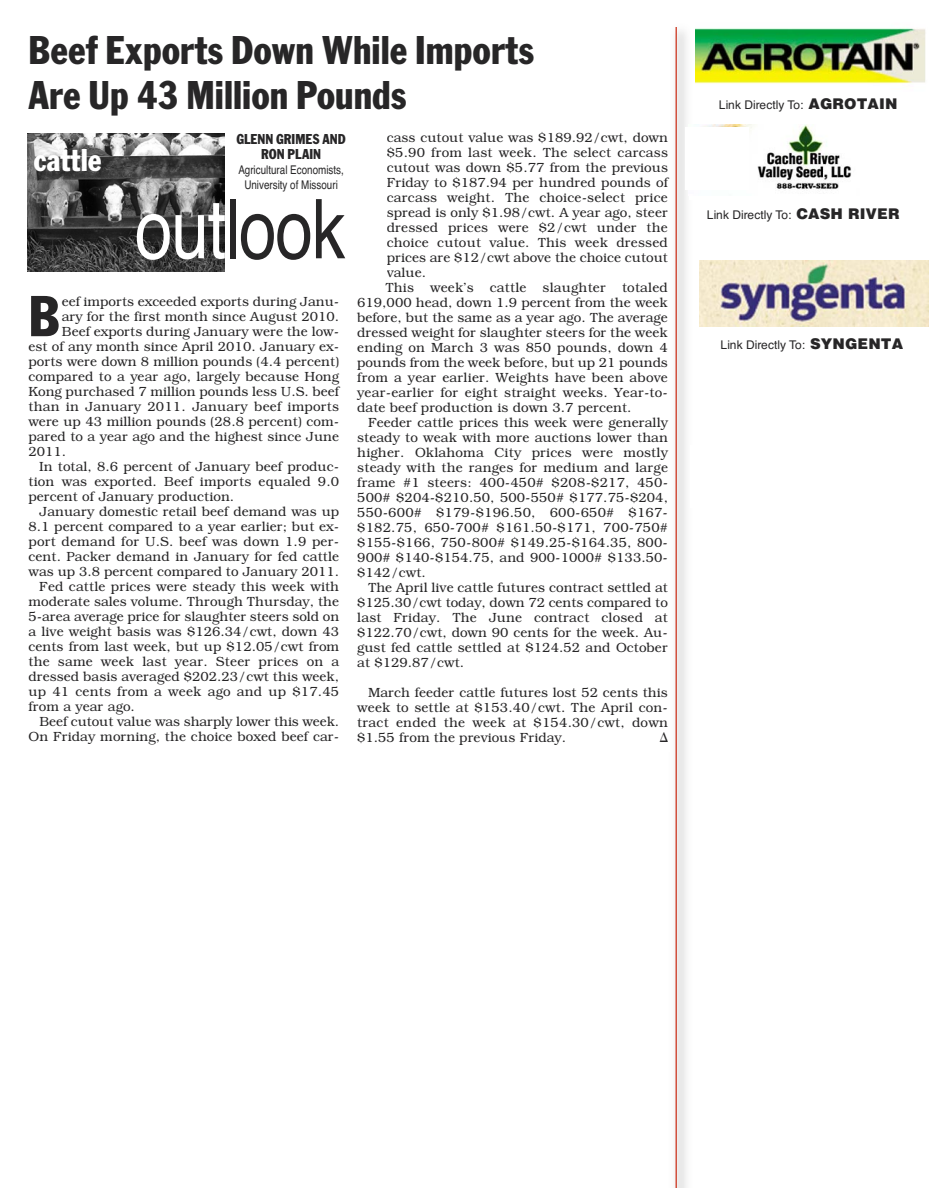
<style>
.page{position:relative;width:945px;height:1188px;background:#fff}
.page>*{position:absolute;margin:0;border:0;box-sizing:border-box;transform-origin:0 0}
.t1{font:condensed 82.5px "Helvetica";letter-spacing:-.015em;color:#272627}
.t2{font:condensed 60.45px "Franklin Got T";color:#272627}
.t3{font:condensed 42px/45px "Franklin Got T";color:#272627}
.t4{font:condensed 33px "Franklin Got T";color:#fff}
.t5{font:condensed 15px/15px "Franklin Got T";color:#272627;text-align:center}
.t6{font:300 13.5px/15px "Bookman";color:#272627;text-align:justify}
.t7{font:12px "Helvetica";color:#272627}
.t8{font:condensed 12px/15px "Helvetica";color:#272627;text-align:center}
.s1{color:#fff}
.s2{font-weight:900;font-size:15px}
</style>
<div class="page">
<hr style="left:675px;top:27px;width:2px;height:1161px;background:#d2513e">
<img style="left:696px;top:28px;width:230px;height:56px">
<img style="left:699px;top:260px;width:230px;height:67px">
<img style="left:689px;top:125px;width:162px;height:69px">
<div style="left:686px;top:127px;width:63px;height:63px;background:#fff"></div>
<img style="left:27px;top:134px;width:197px;height:138px">
<h3 class="t3" style="left:28px;top:27px;width:507px">Beef Exports Down While Imports<br>Are Up 43 Million Pounds</h3>
<h3 class="t4" style="left:33px;top:141px;width:70px">cattle</h3>
<p class="t5" style="left:237px;top:131px;width:111px">GLENN GRIMES AND<br>RON PLAIN</p>
<p class="t8" style="left:238px;top:162px;width:107px">Agricultural Economists,<br>University of Missouri</p>
<h1 class="t1" style="left:135px;top:182px;width:212px"><span class="s1">out</span>look</h1>
<h2 class="t2" style="left:28px;top:280px;width:33px">B</h2>
<p class="t6" style="left:62px;top:294px;width:279px">eef imports exceeded exports during Janu-</p>
<p class="t6" style="left:62px;top:309px;width:279px">ary for the first month since August 2010.</p>
<p class="t6" style="left:62px;top:324px;width:279px">Beef exports during January were the low-</p>
<p class="t6" style="left:28px;top:339px;width:312px">est of any month since April 2010. January ex-</p>
<p class="t6" style="left:29px;top:354px;width:312px">ports were down 8 million pounds (4.4 percent)</p>
<p class="t6" style="left:29px;top:369px;width:312px">compared to a year ago, largely because Hong</p>
<p class="t6" style="left:28px;top:384px;width:312px">Kong purchased 7 million pounds less U.S. beef</p>
<p class="t6" style="left:28px;top:399px;width:312px">than in January 2011. January beef imports</p>
<p class="t6" style="left:28px;top:414px;width:312px">were up 43 million pounds (28.8 percent) com-</p>
<p class="t6" style="left:28px;top:429px;width:312px">pared to a year ago and the highest since June</p>
<p class="t6" style="left:28px;top:444px;width:39px">2011.</p>
<p class="t6" style="left:39px;top:459px;width:301px">In total, 8.6 percent of January beef produc-</p>
<p class="t6" style="left:28px;top:474px;width:312px">tion was exported. Beef imports equaled 9.0</p>
<p class="t6" style="left:29px;top:489px;width:207px">percent of January production.</p>
<p class="t6" style="left:39px;top:504px;width:301px">January domestic retail beef demand was up</p>
<p class="t6" style="left:29px;top:519px;width:312px">8.1 percent compared to a year earlier; but ex-</p>
<p class="t6" style="left:28px;top:534px;width:312px">port demand for U.S. beef was down 1.9 per-</p>
<p class="t6" style="left:29px;top:549px;width:312px">cent. Packer demand in January for fed cattle</p>
<p class="t6" style="left:28px;top:564px;width:312px">was up 3.8 percent compared to January 2011.</p>
<p class="t6" style="left:39px;top:579px;width:301px">Fed cattle prices were steady this week with</p>
<p class="t6" style="left:28px;top:594px;width:312px">moderate sales volume. Through Thursday, the</p>
<p class="t6" style="left:28px;top:609px;width:312px">5-area average price for slaughter steers sold on</p>
<p class="t6" style="left:29px;top:624px;width:312px">a live weight basis was $126.34/cwt, down 43</p>
<p class="t6" style="left:29px;top:639px;width:312px">cents from last week, but up $12.05/cwt from</p>
<p class="t6" style="left:28px;top:654px;width:312px">the same week last year. Steer prices on a</p>
<p class="t6" style="left:29px;top:669px;width:312px">dressed basis averaged $202.23/cwt this week,</p>
<p class="t6" style="left:29px;top:684px;width:312px">up 41 cents from a week ago and up $17.45</p>
<p class="t6" style="left:29px;top:699px;width:108px">from a year ago.</p>
<p class="t6" style="left:39px;top:714px;width:301px">Beef cutout value was sharply lower this week.</p>
<p class="t6" style="left:29px;top:729px;width:312px">On Friday morning, the choice boxed beef car-</p>
<p class="t6" style="left:387px;top:130px;width:283px">cass cutout value was $189.92/cwt, down</p>
<p class="t6" style="left:387px;top:145px;width:283px">$5.90 from last week. The select carcass</p>
<p class="t6" style="left:387px;top:160px;width:283px">cutout was down $5.77 from the previous</p>
<p class="t6" style="left:387px;top:175px;width:283px">Friday to $187.94 per hundred pounds of</p>
<p class="t6" style="left:387px;top:190px;width:283px">carcass weight. The choice-select price</p>
<p class="t6" style="left:387px;top:205px;width:283px">spread is only $1.98/cwt. A year ago, steer</p>
<p class="t6" style="left:387px;top:220px;width:283px">dressed prices were $2/cwt under the</p>
<p class="t6" style="left:387px;top:235px;width:283px">choice cutout value. This week dressed</p>
<p class="t6" style="left:387px;top:250px;width:283px">prices are $12/cwt above the choice cutout</p>
<p class="t6" style="left:387px;top:265px;width:41px">value.</p>
<p class="t6" style="left:385px;top:280px;width:284px">This week’s cattle slaughter totaled</p>
<p class="t6" style="left:357px;top:295px;width:312px">619,000 head, down 1.9 percent from the week</p>
<p class="t6" style="left:357px;top:310px;width:312px">before, but the same as a year ago. The average</p>
<p class="t6" style="left:357px;top:325px;width:312px">dressed weight for slaughter steers for the week</p>
<p class="t6" style="left:357px;top:340px;width:312px">ending on March 3 was 850 pounds, down 4</p>
<p class="t6" style="left:357px;top:355px;width:312px">pounds from the week before, but up 21 pounds</p>
<p class="t6" style="left:357px;top:370px;width:312px">from a year earlier. Weights have been above</p>
<p class="t6" style="left:357px;top:385px;width:312px">year-earlier for eight straight weeks. Year-to-</p>
<p class="t6" style="left:357px;top:400px;width:276px">date beef production is down 3.7 percent.</p>
<p class="t6" style="left:368px;top:415px;width:301px">Feeder cattle prices this week were generally</p>
<p class="t6" style="left:357px;top:430px;width:312px">steady to weak with more auctions lower than</p>
<p class="t6" style="left:357px;top:445px;width:312px">higher. Oklahoma City prices were mostly</p>
<p class="t6" style="left:357px;top:460px;width:312px">steady with the ranges for medium and large</p>
<p class="t6" style="left:357px;top:475px;width:312px">frame #1 steers: 400-450# $208-$217, 450-</p>
<p class="t6" style="left:357px;top:490px;width:312px">500# $204-$210.50, 500-550# $177.75-$204,</p>
<p class="t6" style="left:357px;top:505px;width:312px">550-600# $179-$196.50, 600-650# $167-</p>
<p class="t6" style="left:357px;top:520px;width:312px">$182.75, 650-700# $161.50-$171, 700-750#</p>
<p class="t6" style="left:357px;top:535px;width:312px">$155-$166, 750-800# $149.25-$164.35, 800-</p>
<p class="t6" style="left:357px;top:550px;width:312px">900# $140-$154.75, and 900-1000# $133.50-</p>
<p class="t6" style="left:357px;top:565px;width:70px">$142/cwt.</p>
<p class="t6" style="left:368px;top:580px;width:301px">The April live cattle futures contract settled at</p>
<p class="t6" style="left:357px;top:595px;width:312px">$125.30/cwt today, down 72 cents compared to</p>
<p class="t6" style="left:357px;top:610px;width:312px">last Friday. The June contract closed at</p>
<p class="t6" style="left:357px;top:625px;width:312px">$122.70/cwt, down 90 cents for the week. Au-</p>
<p class="t6" style="left:357px;top:640px;width:312px">gust fed cattle settled at $124.52 and October</p>
<p class="t6" style="left:357px;top:655px;width:108px">at $129.87/cwt.</p>
<p class="t6" style="left:357px;top:685px;width:312px;text-indent:11px">March feeder cattle futures lost 52 cents this week to settle at $153.40/cwt. The April con&shy;tract ended the week at $154.30/cwt, down $1.55 from the previous Friday.</p>
<p class="t6" style="left:660px;top:730px;width:10px">∆</p>
<p class="t7" style="left:719px;top:97px;width:180px">Link Directly To: <span class="s2">AGROTAIN</span></p>
<p class="t7" style="left:707px;top:208px;width:194px">Link Directly To: <span class="s2">CASH RIVER</span></p>
<p class="t7" style="left:721px;top:338px;width:184px">Link Directly To: <span class="s2">SYNGENTA</span></p>
</div>
